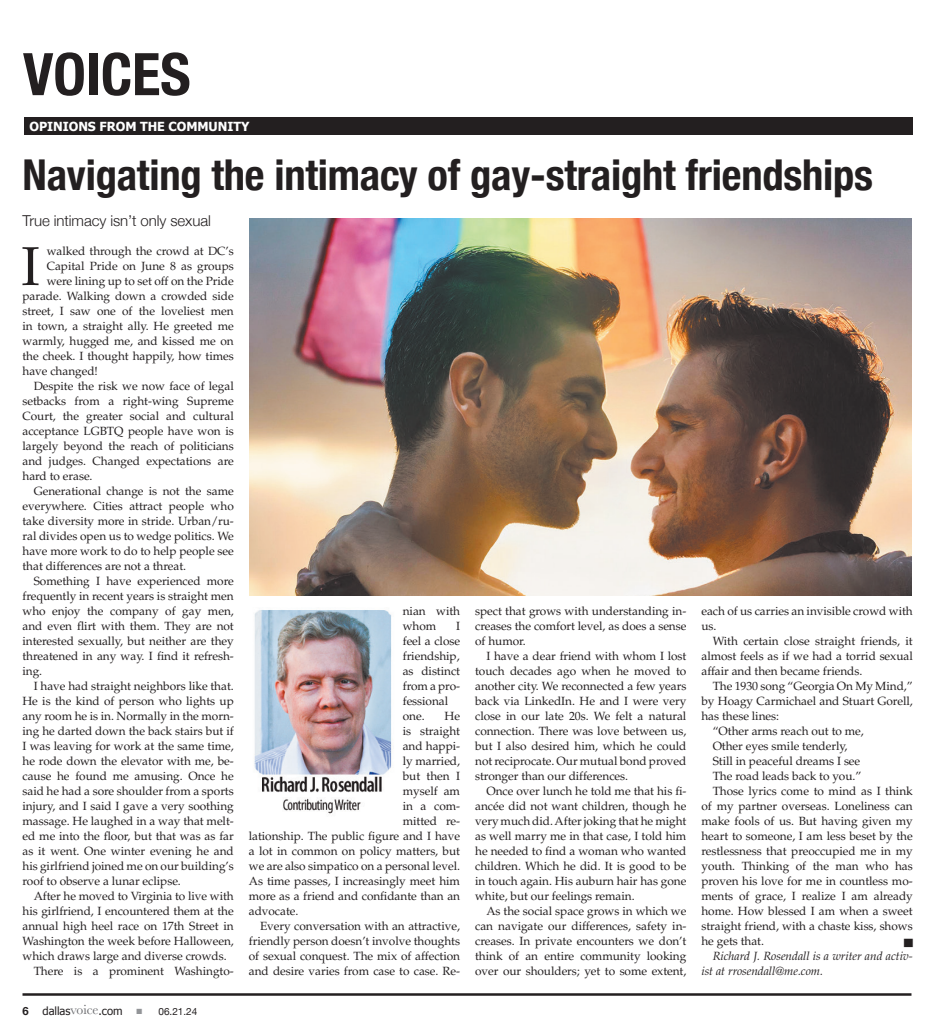
<style>
.page{position:relative;width:934px;height:1035px;background:#fff}
.page>*{position:absolute;margin:0;border:0;box-sizing:border-box;transform-origin:0 0}
.t1{font:700 condensed 58.75px "Helvetica Neue";letter-spacing:-.005em;color:#231f20}
.t2{font:54.75px "Palatino LT Std";color:#231f20}
.t3{font:700 condensed 42.5px "Helvetica Neue";letter-spacing:-.005em;color:#231f20}
.t4{font:300 15px "Helvetica Neue";letter-spacing:-.005em;color:#231f20}
.t5{font:700 12.5px "Tahoma";letter-spacing:-.005em;color:#fff}
.t6{font:11.88px/15px "Palatino LT Std";letter-spacing:-.005em;color:#231f20;text-align:justify}
.t7{font:italic 11.88px/15px "Palatino LT Std";letter-spacing:-.005em;color:#231f20}
.t8{font:11.25px "Tahoma";letter-spacing:-.005em;color:#231f20}
.t9{font:10px "Helvetica Neue";color:#231f20}
.t10{font:7px "Helvetica Neue";color:#231f20;scale:1.25 1}
.s1{font-family:"Helvetica Neue";font-weight:700}
.s2{font-family:"Baskerville";font-size:13.75px;color:#6c6d70}
.s3{color:#939598}
</style>
<div class="page">
<hr style="left:22px;top:993px;width:889px;height:3px;background:#231f20">
<img style="left:254px;top:610px;width:138px;height:204px">
<div style="left:24px;top:117px;width:889px;height:18px;background:#231f20"></div>
<img style="left:249px;top:219px;width:662px;height:377px">
<h1 class="t1" style="left:23px;top:25px;width:169px">VOICES</h1>
<p class="t5" style="left:29px;top:117px;width:221px">OPINIONS FROM THE COMMUNITY</p>
<h3 class="t3" style="left:22px;top:140px;width:852px">Navigating the intimacy of gay-straight friendships</h3>
<p class="t4" style="left:22px;top:212px;width:190px">True intimacy isn’t only sexual</p>
<h2 class="t2" style="left:21px;top:234px;width:20px">I</h2>
<p class="t6" style="left:47px;top:244px;width:189px">walked through the crowd at DC’s</p>
<p class="t6" style="left:47px;top:259px;width:189px">Capital Pride on June 8 as groups</p>
<p class="t6" style="left:47px;top:274px;width:189px">were lining up to set off on the Pride</p>
<p class="t6" style="left:22px;top:289px;width:213px">parade. Walking down a crowded side</p>
<p class="t6" style="left:22px;top:304px;width:213px">street, I saw one of the loveliest men</p>
<p class="t6" style="left:22px;top:319px;width:213px">in town, a straight ally. He greeted me</p>
<p class="t6" style="left:22px;top:334px;width:213px">warmly, hugged me, and kissed me on</p>
<p class="t6" style="left:22px;top:349px;width:213px">the cheek. I thought happily, how times</p>
<p class="t6" style="left:22px;top:364px;width:77px">have changed!</p>
<p class="t6" style="left:34px;top:379px;width:202px">Despite the risk we now face of legal</p>
<p class="t6" style="left:22px;top:394px;width:213px">setbacks from a right-wing Supreme</p>
<p class="t6" style="left:22px;top:409px;width:213px">Court, the greater social and cultural</p>
<p class="t6" style="left:22px;top:424px;width:213px">acceptance LGBTQ people have won is</p>
<p class="t6" style="left:22px;top:439px;width:213px">largely beyond the reach of politicians</p>
<p class="t6" style="left:22px;top:454px;width:213px">and judges. Changed expectations are</p>
<p class="t6" style="left:22px;top:469px;width:72px">hard to erase.</p>
<p class="t6" style="left:34px;top:484px;width:202px">Generational change is not the same</p>
<p class="t6" style="left:22px;top:499px;width:213px">everywhere. Cities attract people who</p>
<p class="t6" style="left:22px;top:514px;width:213px">take diversity more in stride. Urban/ru-</p>
<p class="t6" style="left:22px;top:529px;width:213px">ral divides open us to wedge politics. We</p>
<p class="t6" style="left:22px;top:544px;width:213px">have more work to do to help people see</p>
<p class="t6" style="left:22px;top:559px;width:165px">that differences are not a threat.</p>
<p class="t6" style="left:34px;top:574px;width:201px">Something I have experienced more</p>
<p class="t6" style="left:22px;top:589px;width:213px">frequently in recent years is straight men</p>
<p class="t6" style="left:22px;top:604px;width:213px">who enjoy the company of gay men,</p>
<p class="t6" style="left:22px;top:619px;width:213px">and even flirt with them. They are not</p>
<p class="t6" style="left:22px;top:634px;width:213px">interested sexually, but neither are they</p>
<p class="t6" style="left:22px;top:649px;width:213px">threatened in any way. I find it refresh-</p>
<p class="t6" style="left:22px;top:664px;width:21px">ing.</p>
<p class="t6" style="left:34px;top:679px;width:202px">I have had straight neighbors like that.</p>
<p class="t6" style="left:22px;top:694px;width:213px">He is the kind of person who lights up</p>
<p class="t6" style="left:22px;top:709px;width:213px">any room he is in. Normally in the morn-</p>
<p class="t6" style="left:22px;top:724px;width:213px">ing he darted down the back stairs but if</p>
<p class="t6" style="left:22px;top:739px;width:213px">I was leaving for work at the same time,</p>
<p class="t6" style="left:22px;top:754px;width:213px">he rode down the elevator with me, be-</p>
<p class="t6" style="left:22px;top:769px;width:213px">cause he found me amusing. Once he</p>
<p class="t6" style="left:22px;top:784px;width:213px">said he had a sore shoulder from a sports</p>
<p class="t6" style="left:22px;top:799px;width:213px">injury, and I said I gave a very soothing</p>
<p class="t6" style="left:22px;top:814px;width:213px">massage. He laughed in a way that melt-</p>
<p class="t6" style="left:22px;top:829px;width:213px">ed me into the floor, but that was as far</p>
<p class="t6" style="left:22px;top:844px;width:213px">as it went. One winter evening he and</p>
<p class="t6" style="left:22px;top:859px;width:213px">his girlfriend joined me on our building’s</p>
<p class="t6" style="left:22px;top:874px;width:160px">roof to observe a lunar eclipse.</p>
<p class="t6" style="left:34px;top:889px;width:201px">After he moved to Virginia to live with</p>
<p class="t6" style="left:22px;top:904px;width:213px">his girlfriend, I encountered them at the</p>
<p class="t6" style="left:22px;top:919px;width:213px">annual high heel race on 17th Street in</p>
<p class="t6" style="left:22px;top:934px;width:213px">Washington the week before Halloween,</p>
<p class="t6" style="left:22px;top:949px;width:206px">which draws large and diverse crowds.</p>
<p class="t6" style="left:34px;top:964px;width:201px">There is a prominent Washingto-</p>
<p class="t8" style="left:22px;top:1003px;width:102px"><span class="s1">6</span> dallas<span class="s2">voice</span>.com</p>
<p class="t9" style="left:136px;top:1004px;width:62px"><span class="s3">■</span> 06.21.24</p>
<p class="t6" style="left:403px;top:604px;width:59px">nian with whom</p>
<p class="t6" style="left:403px;top:619px;width:59px;text-align:left;text-indent:53px">I feel a close friendship, as distinct from a pro&shy;fessional one.</p>
<p class="t6" style="left:445px;top:709px;width:17px">He</p>
<p class="t6" style="left:403px;top:724px;width:59px">is straight</p>
<p class="t6" style="left:403px;top:739px;width:59px">and happi-</p>
<p class="t6" style="left:403px;top:754px;width:59px">ly married,</p>
<p class="t6" style="left:403px;top:769px;width:59px">but then I</p>
<p class="t6" style="left:403px;top:784px;width:59px">myself am</p>
<p class="t6" style="left:403px;top:799px;width:59px">in a com-</p>
<p class="t6" style="left:403px;top:814px;width:59px">mitted re-</p>
<p class="t6" style="left:249px;top:829px;width:213px">lationship. The public figure and I have</p>
<p class="t6" style="left:249px;top:844px;width:213px">a lot in common on policy matters, but</p>
<p class="t6" style="left:249px;top:859px;width:213px">we are also simpatico on a personal level.</p>
<p class="t6" style="left:249px;top:874px;width:213px">As time passes, I increasingly meet him</p>
<p class="t6" style="left:249px;top:889px;width:213px">more as a friend and confidante than an</p>
<p class="t6" style="left:249px;top:904px;width:51px">advocate.</p>
<p class="t6" style="left:260px;top:919px;width:201px">Every conversation with an attractive,</p>
<p class="t6" style="left:249px;top:934px;width:213px">friendly person doesn’t involve thoughts</p>
<p class="t6" style="left:249px;top:949px;width:213px">of sexual conquest. The mix of affection</p>
<p class="t6" style="left:249px;top:964px;width:213px">and desire varies from case to case. Re-</p>
<p class="t6" style="left:475px;top:604px;width:213px">spect that grows with understanding in&shy;creases the comfort level, as does a sense of humor.</p>
<p class="t6" style="left:475px;top:649px;width:213px;text-indent:11px">I have a dear friend with whom I lost touch decades ago when he moved to another city. We reconnected a few years back via LinkedIn. He and I were very close in our late 20s. We felt a natural connection. There was love between us, but I also desired him, which he could not reciprocate. Our mutual bond proved stronger than our differences.</p>
<p class="t6" style="left:475px;top:784px;width:213px;text-indent:11px">Once over lunch he told me that his fi&shy;ancée did not want children, though he very much did. After joking that he might as well marry me in that case, I told him he needed to find a woman who wanted children. Which he did. It is good to be in touch again. His auburn hair has gone white, but our feelings remain.</p>
<p class="t6" style="left:475px;top:903px;width:213px;text-indent:11px">As the social space grows in which we can navigate our differences, safety in&shy;creases. In private encounters we don’t think of an entire community looking over our shoulders; yet to some extent,</p>
<p class="t6" style="left:701px;top:603px;width:213px">each of us carries an invisible crowd with us.</p>
<p class="t6" style="left:701px;top:633px;width:213px;text-indent:11px">With certain close straight friends, it almost feels as if we had a torrid sexual affair and then became friends.</p>
<p class="t6" style="left:713px;top:678px;width:202px">The 1930 song “Georgia On My Mind,”</p>
<p class="t6" style="left:701px;top:693px;width:213px">by Hoagy Carmichael and Stuart Gorell,</p>
<p class="t6" style="left:701px;top:708px;width:79px">has these lines:</p>
<p class="t6" style="left:713px;top:723px;width:153px">“Other arms reach out to me,</p>
<p class="t6" style="left:713px;top:738px;width:136px">Other eyes smile tenderly,</p>
<p class="t6" style="left:713px;top:753px;width:149px">Still in peaceful dreams I see</p>
<p class="t6" style="left:713px;top:768px;width:150px">The road leads back to you.”</p>
<p class="t6" style="left:713px;top:783px;width:202px">Those lyrics come to mind as I think</p>
<p class="t6" style="left:701px;top:798px;width:213px">of my partner overseas. Loneliness can</p>
<p class="t6" style="left:701px;top:813px;width:213px">make fools of us. But having given my</p>
<p class="t6" style="left:701px;top:828px;width:213px">heart to someone, I am less beset by the</p>
<p class="t6" style="left:701px;top:843px;width:213px">restlessness that preoccupied me in my</p>
<p class="t6" style="left:701px;top:858px;width:213px">youth. Thinking of the man who has</p>
<p class="t6" style="left:701px;top:873px;width:213px">proven his love for me in countless mo-</p>
<p class="t6" style="left:701px;top:888px;width:213px">ments of grace, I realize I am already</p>
<p class="t6" style="left:701px;top:903px;width:213px">home. How blessed I am when a sweet</p>
<p class="t6" style="left:701px;top:918px;width:213px">straight friend, with a chaste kiss, shows</p>
<p class="t6" style="left:701px;top:933px;width:64px">he gets that.</p>
<p class="t10" style="left:904px;top:937px;width:8px">█</p>
<p class="t7" style="left:701px;top:949px;width:213px;text-indent:11px">Richard J. Rosendall is a writer and activ&shy;ist at rrosendall@me.com.</p>
</div>
